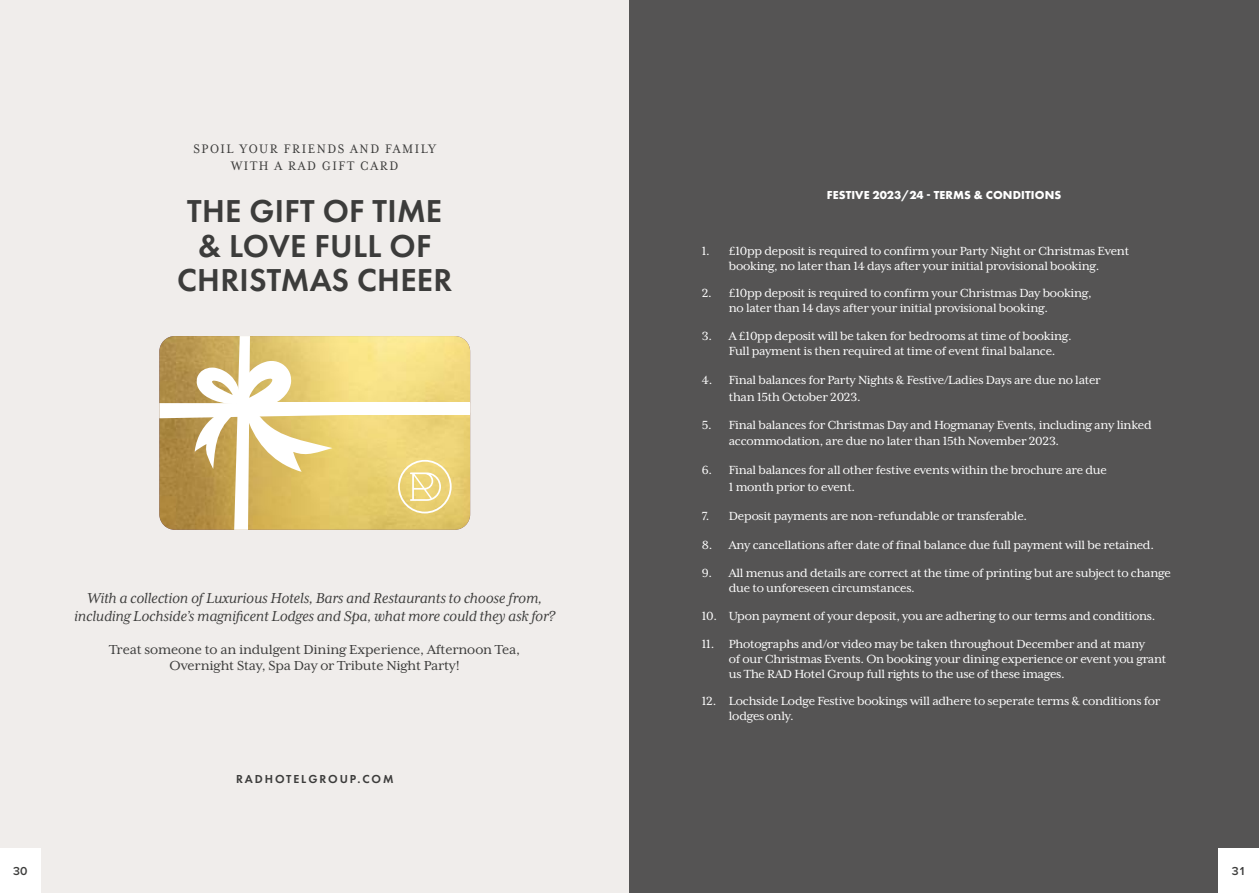
<style>
.page{position:relative;width:1259px;height:893px;background:#f0edeb}
.page>*{position:absolute;margin:0;border:0;box-sizing:border-box;transform-origin:0 0}
.t1{font:600 32.85px/34.3px "Futura PT";letter-spacing:.01em;color:#3c3c3b;text-align:center}
.t2{font:italic 16.5px/18px "Mrs Eaves XL Serif OT";letter-spacing:-.01em;color:#3c3c3b;text-align:center}
.t3{font:15px/16.5px "Mrs Eaves XL Serif OT";letter-spacing:-.01em;color:#3c3c3b;text-align:center}
.t4{font:14.25px/16.6px "Mrs Eaves XL Serif Nar OT";letter-spacing:.11em;color:#3c3c3b;text-align:center}
.t5{font:13.5px/15px "Mrs Eaves XL Serif OT";letter-spacing:-.02em;color:#fff}
.t6{font:700 12px "Futura PT";letter-spacing:.01em;color:#fff}
.t7{font:600 12px "Futura PT";letter-spacing:.16em;color:#3c3c3b}
.t8{font:600 12px "Proxima Nova";color:#3c3c3b}
</style>
<div class="page">
<div style="left:629px;top:0;width:630px;height:893px;background:#555454"></div>
<svg style="left:159px;top:336px;width:311px;height:194px;background:#e2cc85"></svg>
<div style="left:0;top:848px;width:40px;height:45px;background:#fff"></div>
<div style="left:1218px;top:848px;width:41px;height:45px;background:#fff"></div>
<p class="t4" style="left:193px;top:141px;width:244px">SPOIL YOUR FRIENDS AND FAMILY<br>WITH A RAD GIFT CARD</p>
<h1 class="t1" style="left:177px;top:194px;width:277px">THE GIFT OF TIME &amp; LOVE FULL OF<br>CHRISTMAS CHEER</h1>
<p class="t2" style="left:74px;top:589px;width:482px">With a collection of Luxurious Hotels, Bars and Restaurants to choose from, including Lochside’s magnificent Lodges and Spa, what more could they ask for?</p>
<p class="t3" style="left:109px;top:641px;width:412px">Treat someone to an indulgent Dining Experience, Afternoon Tea,<br>Overnight Stay, Spa Day or Tribute Night Party!</p>
<p class="t7" style="left:236px;top:771px;width:159px">RADHOTELGROUP.COM</p>
<p class="t6" style="left:826px;top:187px;width:236px">FESTIVE 2023/24 - TERMS &amp; CONDITIONS</p>
<p class="t5" style="left:702px;top:243px;width:429px;text-align:center">1. £10pp deposit is required to confirm your Party Night or Christmas Event booking, no later than 14 days after your initial provisional booking.</p>
<p class="t5" style="left:729px;top:286px;width:364px;text-indent:-27px">2. £10pp deposit is required to confirm your Christmas Day booking, no later than 14 days after your initial provisional booking.</p>
<p class="t5" style="left:729px;top:329px;width:344px;text-indent:-27px">3. A £10pp deposit will be taken for bedrooms at time of booking.<br>Full payment is then required at time of event final balance.</p>
<p class="t5" style="left:729px;top:372px;width:373px;line-height:16.5px;text-indent:-27px">4. Final balances for Party Nights &amp; Festive/Ladies Days are due no later than 15th October 2023.</p>
<p class="t5" style="left:729px;top:416px;width:424px;line-height:16.5px;text-indent:-27px">5. Final balances for Christmas Day and Hogmanay Events, including any linked accommodation, are due no later than 15th November 2023.</p>
<p class="t5" style="left:729px;top:462px;width:380px;line-height:16.5px;text-indent:-27px">6. Final balances for all other festive events within the brochure are due<br>1 month prior to event.</p>
<p class="t5" style="left:702px;top:509px;width:327px">7. Deposit payments are non-refundable or transferable.</p>
<p class="t5" style="left:702px;top:538px;width:454px">8. Any cancellations after date of final balance due full payment will be retained.</p>
<p class="t5" style="left:729px;top:566px;width:443px;text-indent:-27px">9. All menus and details are correct at the time of printing but are subject to change due to unforeseen circumstances.</p>
<p class="t5" style="left:702px;top:608px;width:455px">10. Upon payment of your deposit, you are adhering to our terms and conditions.</p>
<p class="t5" style="left:729px;top:636px;width:439px;text-indent:-27px">11. Photographs and/or video may be taken throughout December and at many<br>of our Christmas Events. On booking your dining experience or event you grant us The RAD Hotel Group full rights to the use of these images.</p>
<p class="t5" style="left:729px;top:694px;width:433px;text-indent:-27px">12. Lochside Lodge Festive bookings will adhere to seperate terms &amp; conditions for lodges only.</p>
<p class="t8" style="left:13px;top:862px;width:16px">30</p>
<p class="t8" style="left:1231px;top:862px;width:16px">31</p>
</div>
